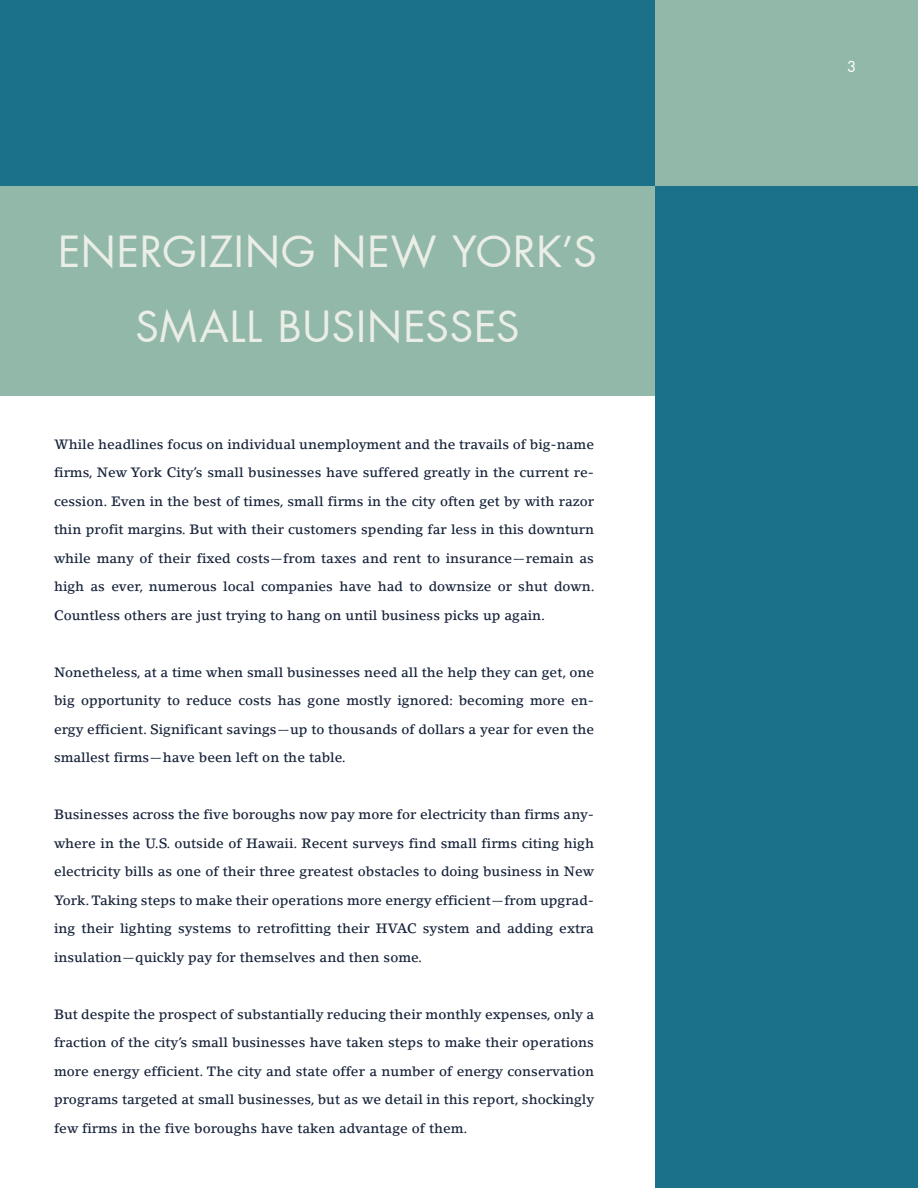
<style>
.page{position:relative;width:918px;height:1188px;background:#fff}
.page>*{position:absolute;margin:0;border:0;box-sizing:border-box;transform-origin:0 0}
.t1{font:42px/75px "Futura";letter-spacing:.02em;color:#ebeee6;text-align:center}
.t2{font:15px "Futura";color:#fff}
.t3{font:500 13.5px/28.5px "Lino Letter";color:#17233a;text-align:justify}
</style>
<div class="page">
<div style="left:0;top:186px;width:655px;height:209px;background:#91b8a9"></div>
<div style="left:0;top:0;width:916px;height:186px;background:#1b7189"></div>
<div style="left:655px;top:1px;width:263px;height:1187px;background:#1b7189"></div>
<div style="left:655px;top:0;width:263px;height:186px;background:#91b8a9"></div>
<h1 class="t1" style="left:58px;top:217px;width:540px">ENERGIZING NEW YORK’S<br>SMALL BUSINESSES</h1>
<p class="t3" style="left:54px;top:430px;width:542px">While headlines focus on individual unemployment and the travails of big-name firms, New York City’s small businesses have suffered greatly in the current re&shy;cession. Even in the best of times, small firms in the city often get by with razor thin profit margins. But with their customers spending far less in this downturn while many of their fixed costs—from taxes and rent to insurance—remain as high as ever, numerous local companies have had to downsize or shut down.<br>Countless others are just trying to hang on until business picks up again.</p>
<p class="t3" style="left:54px;top:658px;width:542px">Nonetheless, at a time when small businesses need all the help they can get, one big opportunity to reduce costs has gone mostly ignored: becoming more en&shy;ergy efficient. Significant savings—up to thousands of dollars a year for even the smallest firms—have been left on the table.</p>
<p class="t3" style="left:54px;top:800px;width:542px">Businesses across the five boroughs now pay more for electricity than firms any&shy;where in the U.S. outside of Hawaii. Recent surveys find small firms citing high electricity bills as one of their three greatest obstacles to doing business in New York. Taking steps to make their operations more energy efficient—from upgrad&shy;ing their lighting systems to retrofitting their HVAC system and adding extra insulation—quickly pay for themselves and then some.</p>
<p class="t3" style="left:54px;top:1000px;width:542px">But despite the prospect of substantially reducing their monthly expenses, only a fraction of the city’s small businesses have taken steps to make their operations more energy efficient. The city and state offer a number of energy conservation programs targeted at small businesses, but as we detail in this report, shockingly few firms in the five boroughs have taken advantage of them.</p>
<p class="t2" style="left:847px;top:60px;width:11px">3</p>
</div>
